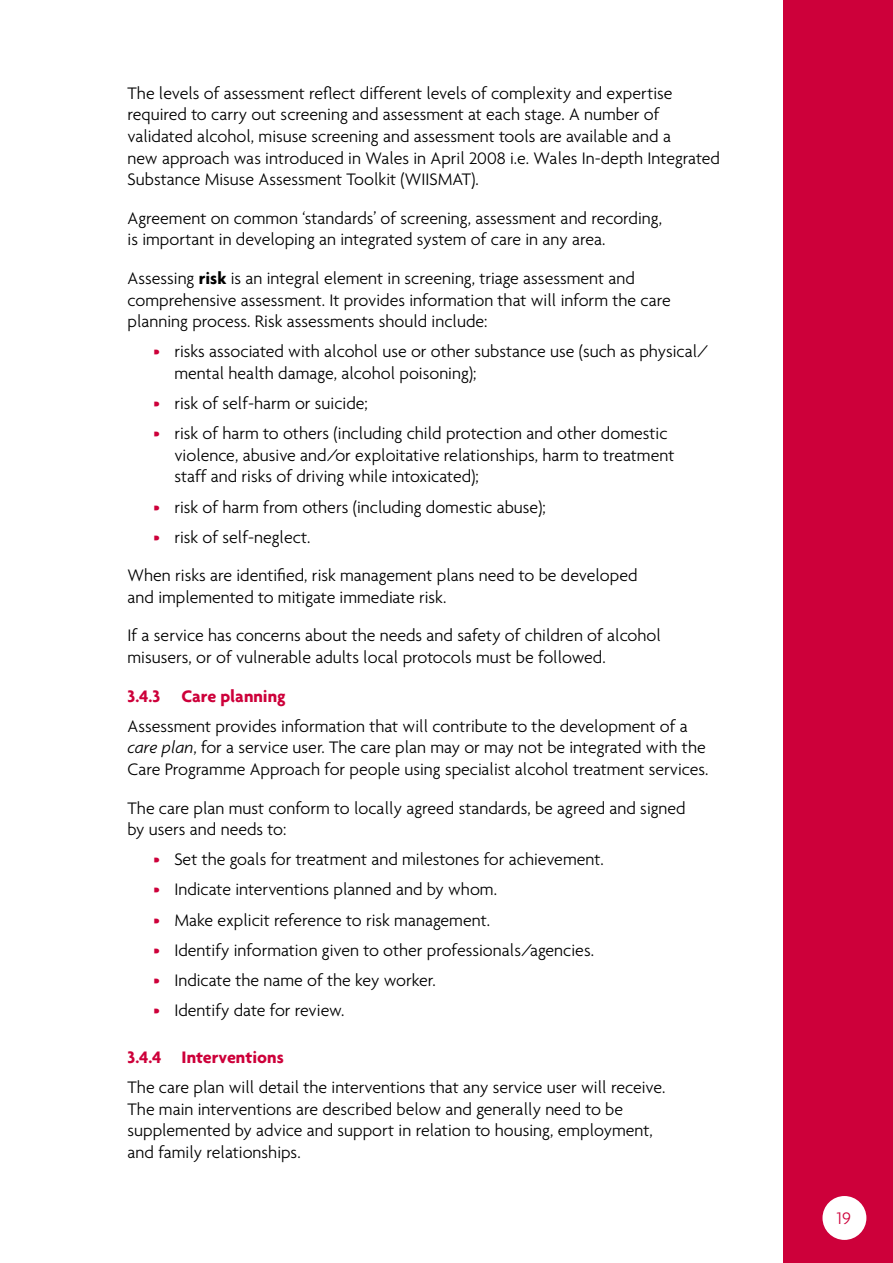
<style>
.page{position:relative;width:893px;height:1263px;background:#fff}
.page>*{position:absolute;margin:0;border:0;box-sizing:border-box;transform-origin:0 0}
.t1{font:300 18px/21.6px "Agenda";color:#000}
.t2{font:700 18px "Agenda";color:#cd003a}
.t3{font:300 18px/30.2px "Agenda";color:#cd003a}
.s1{font-weight:700}
.s2{font-style:italic}
</style>
<div class="page">
<div style="left:783px;top:0;width:110px;height:1263px;background:#cd003a"></div>
<div style="left:822px;top:1196px;width:44px;height:44px;background:#fff;border-radius:50%"></div>
<p class="t1" style="left:128px;top:82px;width:594px">The levels of assessment reflect different levels of complexity and expertise required to carry out screening and assessment at each stage. A number of validated alcohol, misuse screening and assessment tools are available and a<br>new approach was introduced in Wales in April 2008 i.e. Wales In-depth Integrated Substance Misuse Assessment Toolkit (WIISMAT).</p>
<p class="t1" style="left:128px;top:207px;width:536px">Agreement on common ‘standards’ of screening, assessment and recording, is important in developing an integrated system of care in any area.</p>
<p class="t1" style="left:128px;top:267px;width:545px">Assessing <span class="s1">risk</span> is an integral element in screening, triage assessment and comprehensive assessment. It provides information that will inform the care planning process. Risk assessments should include:</p>
<p class="t1" style="left:174px;top:340px;width:536px">risks associated with alcohol use or other substance use (such as physical/ mental health damage, alcohol poisoning);</p>
<p class="t1" style="left:174px;top:388px;width:495px;line-height:30.2px">risk of self-harm or suicide;<br>risk of harm to others (including child protection and other domestic</p>
<p class="t1" style="left:174px;top:444px;width:502px">violence, abusive and/or exploitative relationships, harm to treatment staff and risks of driving while intoxicated);</p>
<p class="t1" style="left:174px;top:491px;width:373px;line-height:30.2px">risk of harm from others (including domestic abuse); risk of self-neglect.</p>
<p class="t1" style="left:128px;top:564px;width:511px">When risks are identified, risk management plans need to be developed and implemented to mitigate immediate risk.</p>
<p class="t1" style="left:128px;top:624px;width:535px">If a service has concerns about the needs and safety of children of alcohol misusers, or of vulnerable adults local protocols must be followed.</p>
<p class="t2" style="left:128px;top:685px;width:160px">3.4.3 Care planning</p>
<p class="t1" style="left:128px;top:715px;width:582px">Assessment provides information that will contribute to the development of a <span class="s2">care plan</span>, for a service user. The care plan may or may not be integrated with the<br>Care Programme Approach for people using specialist alcohol treatment services.</p>
<p class="t1" style="left:128px;top:797px;width:560px">The care plan must conform to locally agreed standards, be agreed and signed by users and needs to:</p>
<p class="t1" style="left:174px;top:844px;width:431px;line-height:30.2px">Set the goals for treatment and milestones for achievement.<br>Indicate interventions planned and by whom.<br>Make explicit reference to risk management.<br>Identify information given to other professionals/agencies.<br>Indicate the name of the key worker.<br>Identify date for review.</p>
<p class="t2" style="left:128px;top:1046px;width:158px">3.4.4 Interventions</p>
<p class="t1" style="left:128px;top:1076px;width:539px">The care plan will detail the interventions that any service user will receive.<br>The main interventions are described below and generally need to be supplemented by advice and support in relation to housing, employment, and family relationships.</p>
<p class="t3" style="left:153px;top:336px;width:9px">•</p>
<p class="t3" style="left:153px;top:388px;width:9px">• •</p>
<p class="t3" style="left:153px;top:491px;width:9px">• •</p>
<p class="t3" style="left:153px;top:844px;width:9px;text-align:justify">• • • • • •</p>
<p class="t3" style="left:837px;top:1203px;width:15px">19</p>
</div>
